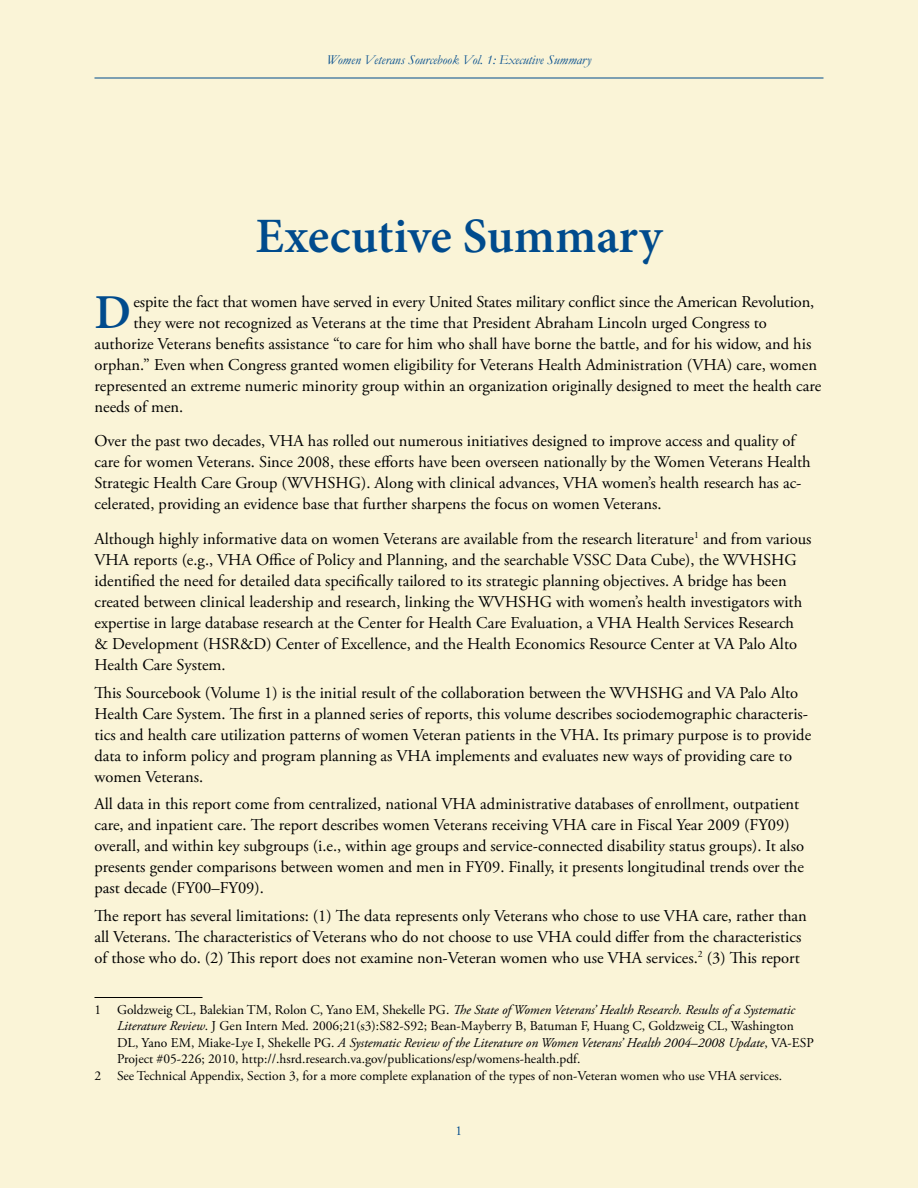
<style>
.page{position:relative;width:918px;height:1188px;background:#faf4d7}
.page>*{position:absolute;margin:0;border:0;box-sizing:border-box;transform-origin:0 0}
.t1{font:600 49.5px "Minion Pro";color:#004b8d}
.t2{font:600 48.75px "Minion Pro";color:#004b8d}
.t3{font:16.5px/21px "Adobe Garamond Pro";color:#000}
.t4{font:13.5px "Adobe Garamond Pro";color:#000}
.t5{font:italic 13.5px "Adobe Garamond Pro";color:#000}
.t6{font:italic 13.5px "Garamond";color:#004b8d}
.t7{font:13.5px "Adobe Garamond Pro";color:#004b8d}
.s1{font-style:normal}
.s2{font-style:italic}
</style>
<div class="page">
<hr style="left:94px;top:78px;width:730px;height:1px;background:#004b8d">
<hr style="left:94px;top:997px;width:108px;height:1px;background:#000">
<p class="t6" style="left:327px;top:50px;width:266px">Women Veterans Sourcebook Vol. 1: Executive Summary</p>
<h1 class="t1" style="left:255px;top:202px;width:409px">Executive Summary</h1>
<p class="t2" style="left:94px;top:278px;width:38px">D</p>
<p class="t3" style="left:134px;top:292px;width:682px">espite the fact that women have served in every United States military conflict since the American Revolution,</p>
<p class="t3" style="left:134px;top:313px;width:635px">they were not recognized as Veterans at the time that President Abraham Lincoln urged Congress to</p>
<p class="t3" style="left:95px;top:334px;width:718px">authorize Veterans benefits assistance “to care for him who shall have borne the battle, and for his widow, and his</p>
<p class="t3" style="left:95px;top:355px;width:724px">orphan.” Even when Congress granted women eligibility for Veterans Health Administration (VHA) care, women</p>
<p class="t3" style="left:95px;top:376px;width:728px">represented an extreme numeric minority group within an organization originally designed to meet the health care</p>
<p class="t3" style="left:95px;top:397px;width:90px">needs of men.</p>
<p class="t3" style="left:95px;top:431px;width:718px">Over the past two decades, VHA has rolled out numerous initiatives designed to improve access and quality of care for women Veterans. Since 2008, these efforts have been overseen nationally by the Women Veterans Health Strategic Health Care Group (WVHSHG). Along with clinical advances, VHA women’s health research has ac&shy;celerated, providing an evidence base that further sharpens the focus on women Veterans.</p>
<p class="t3" style="left:94px;top:529px;width:718px">Although highly informative data on women Veterans are available from the research literature<sup>1</sup> and from various VHA reports (e.g., VHA Office of Policy and Planning, and the searchable VSSC Data Cube), the WVHSHG identified the need for detailed data specifically tailored to its strategic planning objectives. A bridge has been created between clinical leadership and research, linking the WVHSHG with women’s health investigators with expertise in large database research at the Center for Health Care Evaluation, a VHA Health Services Research &amp; Development (HSR&amp;D) Center of Excellence, and the Health Economics Resource Center at VA Palo Alto Health Care System.</p>
<p class="t3" style="left:94px;top:682px;width:718px">This Sourcebook (Volume 1) is the initial result of the collaboration between the WVHSHG and VA Palo Alto Health Care System. The first in a planned series of reports, this volume describes sociodemographic characteris&shy;tics and health care utilization patterns of women Veteran patients in the VHA. Its primary purpose is to provide data to inform policy and program planning as VHA implements and evaluates new ways of providing care to women Veterans.</p>
<p class="t3" style="left:94px;top:794px;width:711px">All data in this report come from centralized, national VHA administrative databases of enrollment, outpatient care, and inpatient care. The report describes women Veterans receiving VHA care in Fiscal Year 2009 (FY09) overall, and within key subgroups (i.e., within age groups and service-connected disability status groups). It also presents gender comparisons between women and men in FY09. Finally, it presents longitudinal trends over the past decade (FY00–FY09).</p>
<p class="t3" style="left:94px;top:906px;width:714px">The report has several limitations: (1) The data represents only Veterans who chose to use VHA care, rather than all Veterans. The characteristics of Veterans who do not choose to use VHA could differ from the characteristics of those who do. (2) This report does not examine non-Veteran women who use VHA services.<sup>2</sup> (3) This report</p>
<p class="t5" style="left:94px;top:1002px;width:702px"><span class="s1">1 Goldzweig CL, Balekian TM, Rolon C, Yano EM, Shekelle PG.</span> The State of Women Veterans’ Health Research. Results of a Systematic</p>
<p class="t4" style="left:117px;top:1018px;width:678px"><span class="s2">Literature Review</span>. J Gen Intern Med. 2006;21(s3):S82-S92; Bean-Mayberry B, Batuman F, Huang C, Goldzweig CL, Washington</p>
<p class="t5" style="left:117px;top:1035px;width:698px"><span class="s1">DL, Yano EM, Miake-Lye I, Shekelle PG.</span> A Systematic Review of the Literature on Women Veterans’ Health 2004–2008 Update<span class="s1">, VA-ESP</span></p>
<p class="t4" style="left:117px;top:1051px;width:465px">Project #05-226; 2010, http://.hsrd.research.va.gov/publications/esp/womens-health.pdf.</p>
<p class="t4" style="left:94px;top:1068px;width:689px">2 See Technical Appendix, Section 3, for a more complete explanation of the types of non-Veteran women who use VHA services.</p>
<p class="t7" style="left:456px;top:1122px;width:8px">1</p>
</div>
